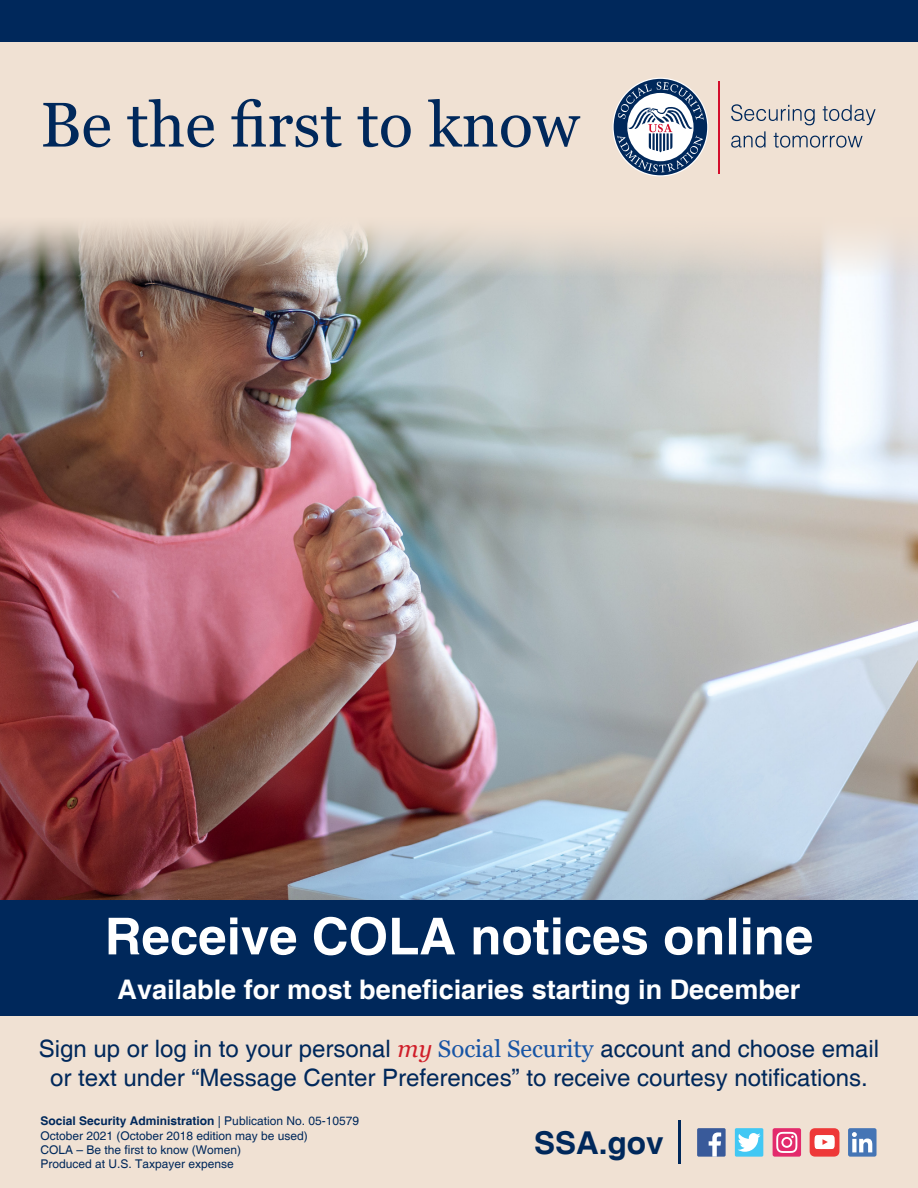
<style>
.page{position:relative;width:918px;height:1188px;background:#fff}
.page>*{position:absolute;margin:0;border:0;box-sizing:border-box;transform-origin:0 0}
.t1{font:63px "Georgia";color:#00285b}
.t2{font:700 51px "Helvetica";color:#fff}
.t3{font:700 31.5px "Helvetica";color:#00285b}
.t4{font:700 27px "Helvetica";color:#fff}
.t5{font:24px/28.8px "Helvetica";color:#00285b;text-align:center}
.t6{font:12px/14.4px "Helvetica";color:#00285b}
.s1{font-family:"Georgia";font-style:italic;color:#d01e29}
.s2{font-family:"Georgia";color:#1855a5}
.s3{font-weight:700}
</style>
<div class="page">
<img style="left:0;top:276px;width:918px;height:625px">
<div style="left:0;top:1016px;width:918px;height:172px;background:#f0e1d3"></div>
<div style="left:0;top:42px;width:918px;height:174px;background:#f0e1d3"></div>
<div style="left:0;top:901px;width:918px;height:115px;background:#00285b"></div>
<div style="left:0;top:0;width:918px;height:42px;background:#00285b"></div>
<hr style="left:679px;top:1120px;width:2px;height:44px;background:#00285b">
<div style="left:697px;top:1128px;width:29px;height:29px;background:#395a9a;border-radius:2px"></div>
<svg style="left:709px;top:1132px;width:12px;height:25px"></svg>
<div style="left:773px;top:1128px;width:28px;height:29px;background:#e32b6c;border-radius:2px"></div>
<svg style="left:776px;top:1132px;width:21px;height:21px"></svg>
<svg style="left:848px;top:1128px;width:29px;height:29px"></svg>
<div style="left:735px;top:1128px;width:28px;height:29px;background:#42c8f4;border-radius:2px"></div>
<svg style="left:738px;top:1133px;width:23px;height:19px"></svg>
<svg style="left:810px;top:1128px;width:29px;height:29px"></svg>
<div style="left:614px;top:79px;width:93px;height:96px;background:#00285b;border-radius:50%"></div>
<svg style="left:617px;top:82px;width:87px;height:90px"></svg>
<hr style="left:719px;top:81px;width:1px;height:92px;background:#d30d2b">
<svg style="left:731px;top:104px;width:84px;height:21px"></svg>
<svg style="left:823px;top:105px;width:53px;height:20px"></svg>
<svg style="left:731px;top:131px;width:35px;height:17px"></svg>
<svg style="left:774px;top:133px;width:89px;height:15px"></svg>
<svg style="left:0;top:216px;width:918px;height:60px;background:#d3c9bf"></svg>
<h1 class="t1" style="left:40px;top:87px;width:541px">Be the first to know</h1>
<h2 class="t2" style="left:105px;top:905px;width:710px">Receive COLA notices online</h2>
<h2 class="t4" style="left:118px;top:973px;width:684px">Available for most beneficiaries starting in December</h2>
<p class="t5" style="left:39px;top:1035px;width:842px">Sign up or log in to your personal <span class="s1">my</span> <span class="s2">Social Security</span> account and choose email or text under “Message Center Preferences” to receive courtesy notifications.</p>
<p class="t6" style="left:40px;top:1114px;width:320px"><span class="s3">Social Security Administration</span> | Publication No. 05-10579<br>October 2021 (October 2018 edition may be used)</p>
<p class="t6" style="left:40px;top:1143px;width:202px">COLA – Be the first to know (Women)<br>Produced at U.S. Taxpayer expense</p>
<p class="t3" style="left:534px;top:1124px;width:131px">SSA.gov</p>
</div>
